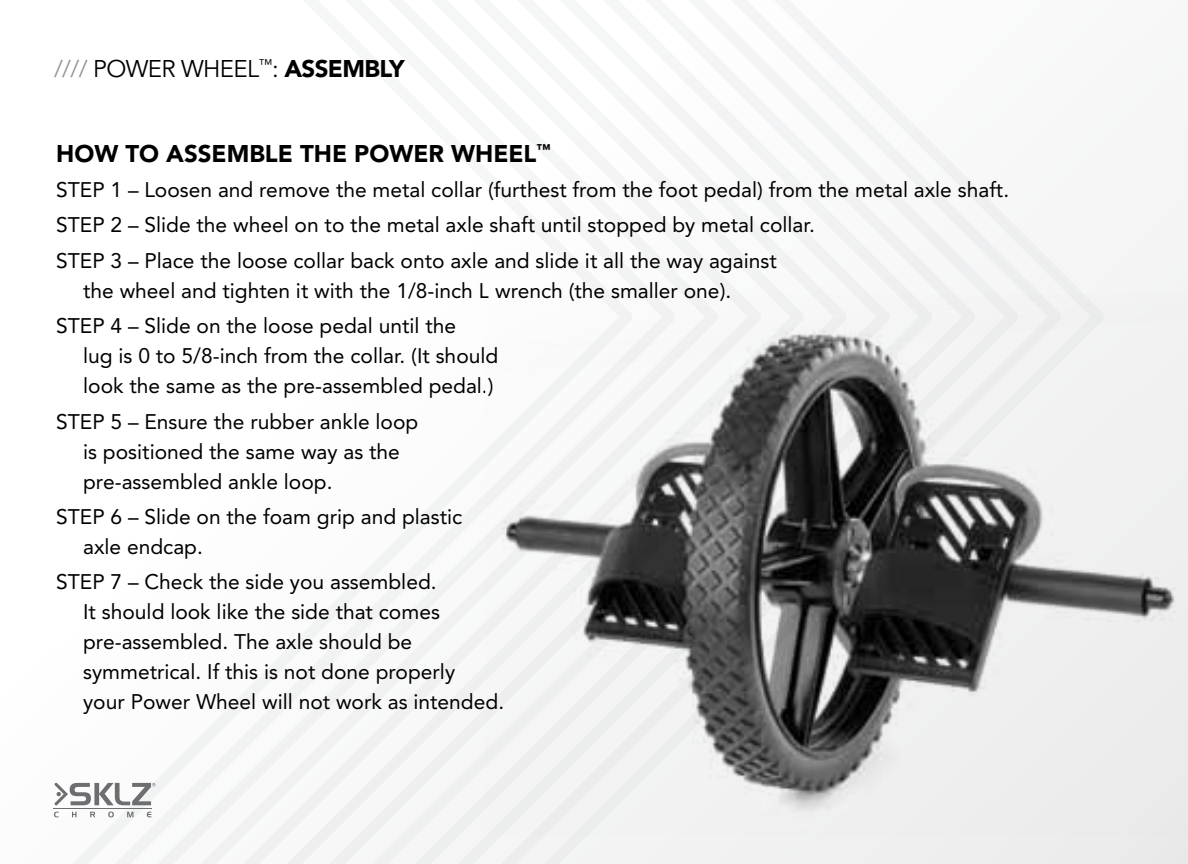
<style>
.page{position:relative;width:1188px;height:864px;background:#fff}
.page>*{position:absolute;margin:0;border:0;box-sizing:border-box;transform-origin:0 0}
.t1{font:900 24px "Avenir";color:#000}
.t2{font:24px "Avenir";letter-spacing:-.025em;color:#000}
.t3{font:21px/30px "Avenir";color:#000}
.t4{font:900 14.1px "Avenir";color:#000}
.s1{color:#939598}
.s2{font-weight:900}
</style>
<div class="page">
<img style="left:502px;top:304px;width:686px;height:531px">
<svg style="left:54px;top:812px;width:5px;height:5px"></svg>
<svg style="left:72px;top:812px;width:5px;height:5px"></svg>
<svg style="left:90px;top:812px;width:5px;height:5px"></svg>
<svg style="left:108px;top:812px;width:6px;height:5px"></svg>
<svg style="left:127px;top:812px;width:6px;height:5px"></svg>
<svg style="left:147px;top:812px;width:4px;height:5px"></svg>
<hr style="left:53px;top:808px;width:98px;height:1px;background:#6d6e71">
<svg style="left:55px;top:783px;width:101px;height:22px"></svg>
<p class="t2" style="left:54px;top:55px;width:352px"><span class="s1">////</span> POWER WHEEL<sup>™</sup>: <span class="s2">ASSEMBLY</span></p>
<p class="t1" style="left:56px;top:139px;width:128px">HOW TOASSEM</p>
<p class="t1" style="left:249px;top:139px;width:67px">BLE THE</p>
<p class="t1" style="left:354px;top:139px;width:35px">POWER</p>
<p class="t1" style="left:451px;top:139px;width:40px">WHEEL</p>
<p class="t4" style="left:536px;top:140px;width:15px">™</p>
<p class="t3" style="left:56px;top:172px;width:955px;line-height:35.4px">STEP 1 – Loosen and remove the metal collar (furthest from the foot pedal) from the metal axle shaft.<br>STEP 2 – Slide the wheel on to the metal axle shaft until stopped by metal collar.<br>STEP 3 – Place the loose collar back onto axle and slide it all the way against</p>
<p class="t3" style="left:56px;top:273px;width:677px;line-height:35.4px;text-indent:27px">the wheel and tighten it with the 1/8-inch L wrench (the smaller one).<br>STEP 4 – Slide on the loose pedal until the</p>
<p class="t3" style="left:83px;top:341px;width:417px">lug is 0 to 5/8-inch from the collar. (It should look the same as the pre-assembled pedal.)</p>
<p class="t3" style="left:83px;top:406px;width:337px;text-indent:-27px">STEP 5 – Ensure the rubber ankle loop is positioned the same way as the pre-assembled ankle loop.</p>
<p class="t3" style="left:83px;top:502px;width:381px;text-indent:-27px">STEP 6 – Slide on the foam grip and plastic axle endcap.</p>
<p class="t3" style="left:83px;top:567px;width:423px;text-indent:-27px">STEP 7 – Check the side you assembled.<br>It should look like the side that comes pre-assembled. The axle should be symmetrical. If this is not done properly<br>your Power Wheel will not work as intended.</p>
</div>
